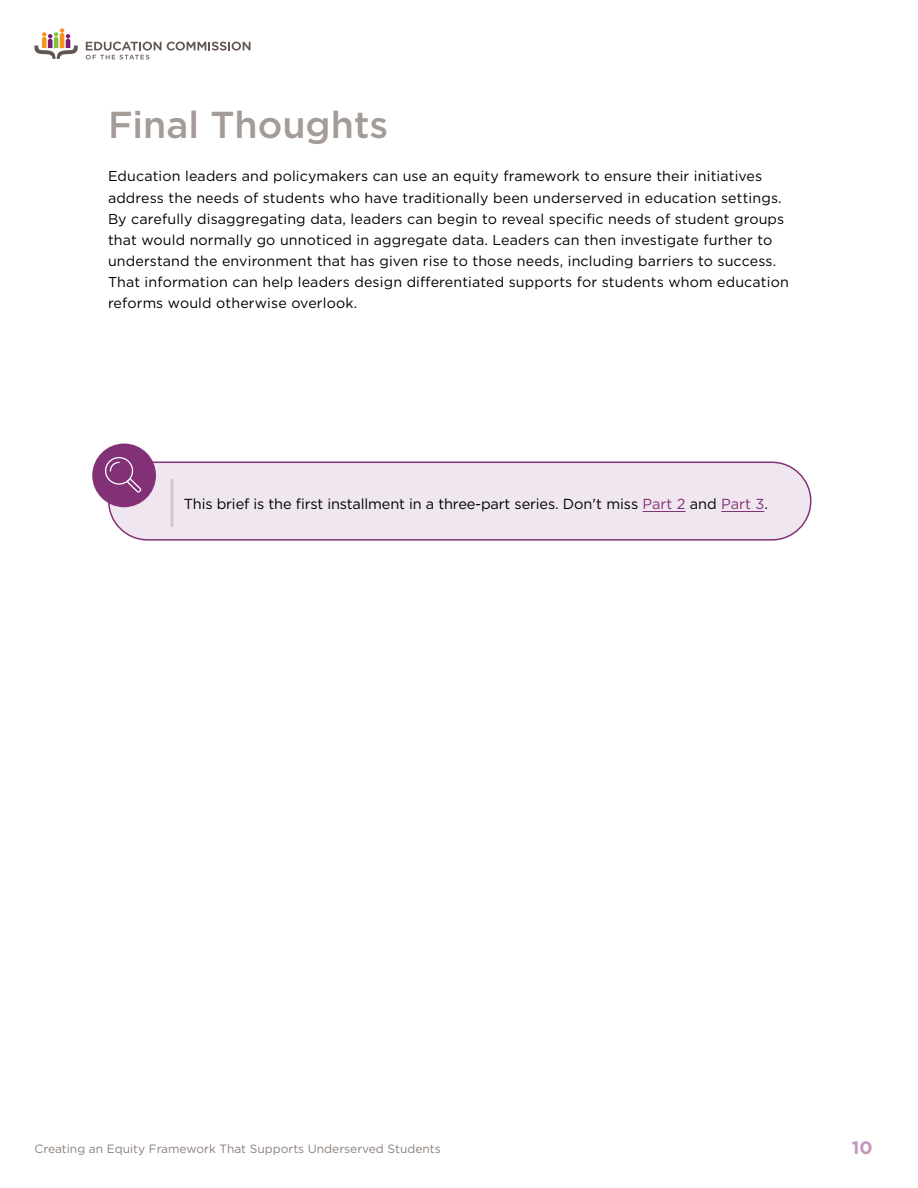
<style>
.page{position:relative;width:918px;height:1188px;background:#fff}
.page>*{position:absolute;margin:0;border:0;box-sizing:border-box;transform-origin:0 0}
.t1{font:500 37.5px "Gotham";color:#a59b97}
.t2{font:700 18px "Gotham";color:#c198bb}
.t3{font:14.55px "Gotham";letter-spacing:-.01em;color:#000}
.t4{font:14.25px/21px "Gotham";letter-spacing:.01em;color:#000}
.t5{font:12px "Gotham";color:#8a807b}
.s1{color:#833177}
</style>
<div class="page">
<svg style="left:35px;top:28px;width:43px;height:31px"></svg>
<svg style="left:167px;top:42px;width:84px;height:9px"></svg>
<svg style="left:86px;top:42px;width:75px;height:17px"></svg>
<div style="left:109px;top:462px;width:702px;height:78px;background:#f0e6ef;border-radius:39px"></div>
<div style="left:108px;top:462px;width:704px;height:79px;border:2px solid #833177;border-radius:39px"></div>
<hr style="left:643px;top:511px;width:43px;height:1px;background:#833177">
<hr style="left:721px;top:511px;width:43px;height:1px;background:#833177">
<div style="left:92px;top:444px;width:64px;height:63px;background:#833177;border-radius:50%"></div>
<svg style="left:105px;top:457px;width:36px;height:36px"></svg>
<hr style="left:171px;top:480px;width:3px;height:46px;background:#dac1d6">
<h1 class="t1" style="left:108px;top:100px;width:282px">Final Thoughts</h1>
<p class="t4" style="left:108px;top:166px;width:682px">Education leaders and policymakers can use an equity framework to ensure their initiatives address the needs of students who have traditionally been underserved in education settings.<br>By carefully disaggregating data, leaders can begin to reveal specific needs of student groups that would normally go unnoticed in aggregate data. Leaders can then investigate further to understand the environment that has given rise to those needs, including barriers to success.<br>That information can help leaders design differentiated supports for students whom education reforms would otherwise overlook.</p>
<p class="t3" style="left:184px;top:494px;width:585px">This brief is the first installment in a three-part series. Don't miss <span class="s1">Part 2</span> and <span class="s1">Part 3</span>.</p>
<p class="t5" style="left:34px;top:1141px;width:408px">Creating an Equity Framework That Supports Underserved Students</p>
<p class="t2" style="left:852px;top:1136px;width:22px">10</p>
</div>
